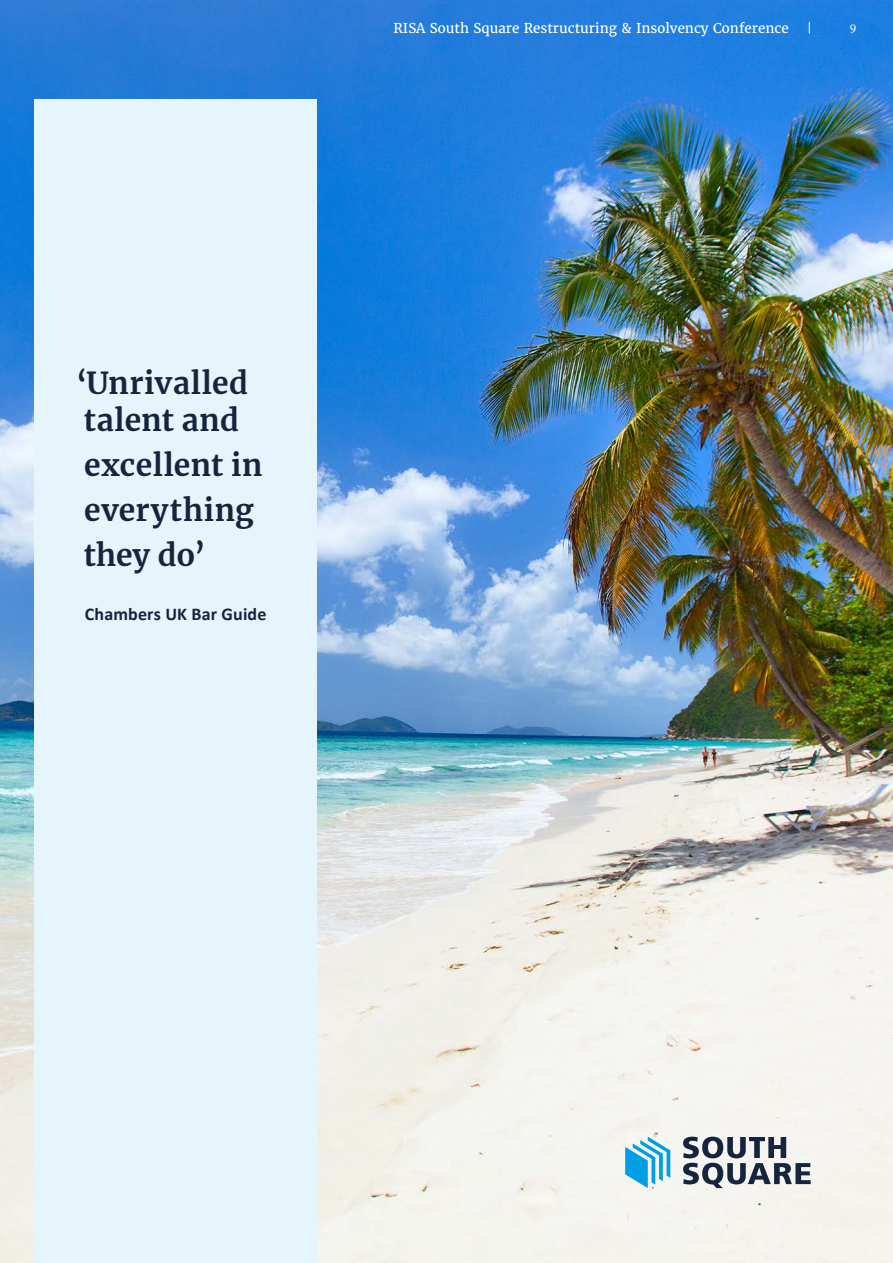
<style>
.page{position:relative;width:893px;height:1263px;background:#fff}
.page>*{position:absolute;margin:0;border:0;box-sizing:border-box;transform-origin:0 0}
.t1{font:700 30px/45px "Merriweather";letter-spacing:.015em;color:#17243d}
.t2{font:700 18px "Calibri";letter-spacing:.01em;color:#17233d}
.t3{font:13.5px "Merriweather";color:#fff}
.t4{font:13.5px "Minion Pro";color:#fff}
</style>
<div class="page">
<img style="left:0;top:0;width:892px;height:1263px">
<div style="left:34px;top:99px;width:282px;height:1164px;background:#e6f5fc"></div>
<svg style="left:809px;top:22px;width:1px;height:12px"></svg>
<svg style="left:683px;top:1137px;width:127px;height:51px"></svg>
<svg style="left:625px;top:1137px;width:45px;height:51px"></svg>
<p class="t3" style="left:393px;top:20px;width:396px">RISA South Square Restructuring &amp; Insolvency Conference</p>
<p class="t4" style="left:849px;top:20px;width:8px">9</p>
<h1 class="t1" style="left:76px;top:363px;width:173px;line-height:37.3px">‘Unrivalled talent and</h1>
<h1 class="t1" style="left:84px;top:442px;width:180px">excellent in everything they do’</h1>
<h2 class="t2" style="left:85px;top:602px;width:183px">Chambers UK Bar Guide</h2>
</div>
